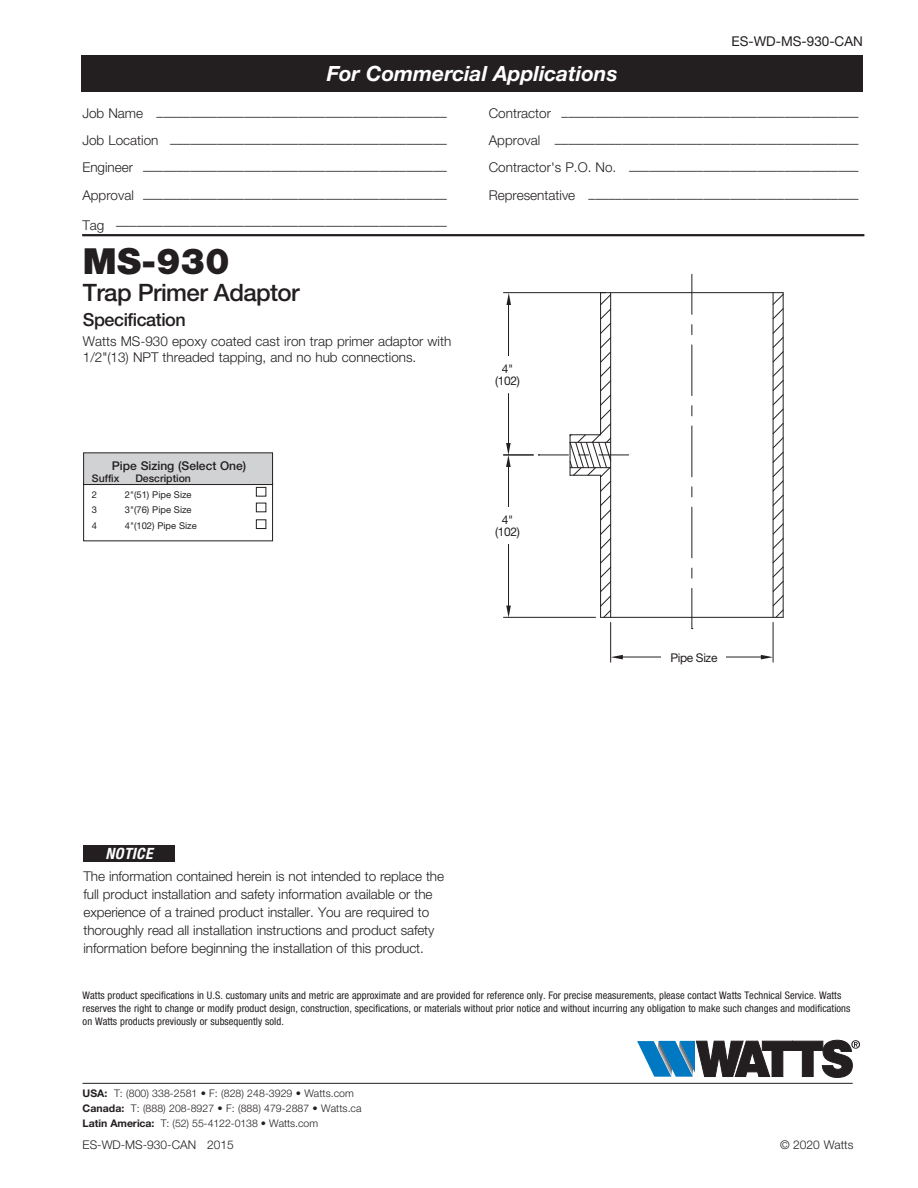
<style>
.page{position:relative;width:918px;height:1188px;background:#fff}
.page>*{position:absolute;margin:0;border:0;box-sizing:border-box;transform-origin:0 0}
._1_Head{font:900 36px "Helvetica Neue LT Std";color:#231f20}
._1_Head-2{font:500 24px "Helvetica Neue LT Std";letter-spacing:-.025em;color:#231f20}
.t1{font:italic 700 21px "Helvetica Neue LT Std";color:#fff}
._1_Head-3{font:500 18px "Helvetica Neue LT Std";letter-spacing:-.025em;color:#231f20}
.body{font:italic 700 condensed 15.6px "Helvetica Neue LT Std";letter-spacing:.025em;color:#fff}
.body-2{font:300 13.5px/18px "Helvetica Neue LT Std";letter-spacing:-.005em;color:#231f20}
.t2{font:13.5px "Helvetica Neue LT Std";color:#231f20}
.Option_Descriptions{font:500 12.15px "Helvetica Neue LT Std";color:#231f20}
.body-3{font:300 12px "Helvetica Neue LT Std";color:#231f20}
.t3{font:12px "Helvetica Neue LT Std";letter-spacing:-.03em;color:#231f20}
.Disclaimer{font:condensed 10.5px/13.2px "Helvetica Neue LT Std";letter-spacing:.005em;color:#231f20}
.t4{font:300 10.5px "Helvetica Neue LT Std";letter-spacing:.005em;color:#231f20}
.Options_heading{font:500 10.5px "Helvetica Neue LT Std";color:#231f20}
.Options_heading-2{font:9.45px "Helvetica Neue LT Std";color:#231f20}
.t5{font:9px/10.8px "Helvetica Neue LT Std";color:#231f20;text-align:center}
.s1{font-weight:700}
</style>
<div class="page">
<div style="left:83px;top:483px;width:190px;height:58px;border:1px solid #231f20"></div>
<hr style="left:82px;top:234px;width:782px;height:2px;background:#231f20">
<div style="left:83px;top:845px;width:92px;height:17px;background:#231f20"></div>
<div style="left:81px;top:55px;width:782px;height:37px;background:#231f20"></div>
<svg style="left:637px;top:1040px;width:223px;height:38px"></svg>
<hr style="left:82px;top:1083px;width:771px;height:1px;background:#231f20">
<div style="left:84px;top:453px;width:189px;height:32px;background:#d1d2d4"></div>
<div style="left:83px;top:452px;width:190px;height:33px;border:1px solid #231f20"></div>
<div style="left:256px;top:487px;width:10px;height:10px;border:1px solid #231f20"></div>
<div style="left:256px;top:503px;width:10px;height:9px;border:1px solid #231f20"></div>
<div style="left:256px;top:519px;width:10px;height:10px;border:1px solid #231f20"></div>
<hr style="left:691px;top:274px;width:1px;height:40px;background:#231f20">
<hr style="left:691px;top:345px;width:1px;height:51px;background:#231f20">
<hr style="left:691px;top:426px;width:1px;height:51px;background:#231f20">
<hr style="left:691px;top:507px;width:1px;height:51px;background:#231f20">
<hr style="left:691px;top:588px;width:1px;height:41px;background:#231f20">
<hr style="left:610px;top:293px;width:1px;height:324px;background:#231f20">
<hr style="left:601px;top:292px;width:182px;height:1px;background:#231f20">
<hr style="left:601px;top:617px;width:182px;height:1px;background:#231f20">
<hr style="left:599px;top:455px;width:30px;height:1px;background:#231f20">
<hr style="left:538px;top:455px;width:30px;height:1px;background:#231f20">
<hr style="left:600px;top:293px;width:1px;height:142px;background:#231f20">
<svg style="left:772px;top:293px;width:12px;height:325px"></svg>
<hr style="left:503px;top:292px;width:103px;height:1px;background:#231f20">
<hr style="left:508px;top:303px;width:1px;height:60px;background:#231f20">
<hr style="left:508px;top:394px;width:1px;height:51px;background:#231f20">
<hr style="left:503px;top:455px;width:30px;height:1px;background:#231f20">
<hr style="left:503px;top:617px;width:93px;height:1px;background:#231f20">
<hr style="left:508px;top:465px;width:1px;height:48px;background:#231f20">
<hr style="left:508px;top:543px;width:1px;height:64px;background:#231f20">
<hr style="left:610px;top:622px;width:1px;height:40px;background:#231f20">
<hr style="left:773px;top:622px;width:1px;height:40px;background:#231f20">
<hr style="left:621px;top:657px;width:43px;height:1px;background:#231f20">
<hr style="left:720px;top:657px;width:43px;height:1px;background:#231f20">
<svg style="left:569px;top:294px;width:43px;height:324px"></svg>
<svg style="left:611px;top:655px;width:12px;height:4px"></svg>
<svg style="left:761px;top:655px;width:12px;height:4px"></svg>
<svg style="left:506px;top:606px;width:5px;height:12px"></svg>
<svg style="left:506px;top:293px;width:5px;height:12px"></svg>
<svg style="left:506px;top:443px;width:5px;height:24px"></svg>
<div style="left:662px;top:650px;width:64px;height:16px;background:#fff"></div>
<div style="left:490px;top:356px;width:35px;height:37px;background:#fff"></div>
<div style="left:490px;top:507px;width:35px;height:37px;background:#fff"></div>
<p class="t2" style="left:732px;top:33px;width:133px">ES-WD-MS-930-CAN</p>
<p class="t1" style="left:327px;top:60px;width:292px">For Commercial Applications</p>
<p class="body-2" style="left:82px;top:107px;width:366px">Job Name –––––––––––––––––––––––––––––––––––––––––––</p>
<p class="body-2" style="left:489px;top:107px;width:371px">Contractor ––––––––––––––––––––––––––––––––––––––––––––</p>
<p class="body-2" style="left:82px;top:134px;width:366px">Job Location –––––––––––––––––––––––––––––––––––––––––</p>
<p class="body-2" style="left:489px;top:134px;width:371px">Approval –––––––––––––––––––––––––––––––––––––––––––––</p>
<p class="body-2" style="left:82px;top:161px;width:366px">Engineer –––––––––––––––––––––––––––––––––––––––––––––</p>
<p class="body-2" style="left:489px;top:161px;width:371px">Contractor's P.O. No. ––––––––––––––––––––––––––––––––––</p>
<p class="body-2" style="left:82px;top:189px;width:366px">Approval –––––––––––––––––––––––––––––––––––––––––––––</p>
<p class="body-2" style="left:489px;top:189px;width:371px">Representative ––––––––––––––––––––––––––––––––––––––––</p>
<p class="body-2" style="left:82px;top:216px;width:366px">Tag –––––––––––––––––––––––––––––––––––––––––––––––––</p>
<p class="_1_Head" style="left:83px;top:240px;width:148px">MS-930</p>
<p class="_1_Head-2" style="left:83px;top:278px;width:218px">Trap Primer Adaptor</p>
<p class="_1_Head-3" style="left:83px;top:309px;width:104px">Specification</p>
<p class="body-2" style="left:83px;top:332px;width:370px;line-height:16.5px">Watts MS-930 epoxy coated cast iron trap primer adaptor with<br>1/2"(13) NPT threaded tapping, and no hub connections.</p>
<p class="Option_Descriptions" style="left:112px;top:458px;width:136px">Pipe Sizing (Select One)</p>
<p class="Options_heading" style="left:92px;top:472px;width:29px">Suffix</p>
<p class="Options_heading" style="left:135px;top:472px;width:57px">Description</p>
<p class="Options_heading-2" style="left:92px;top:489px;width:7px">2</p>
<p class="Options_heading-2" style="left:125px;top:489px;width:68px">2"(51) Pipe Size</p>
<p class="Options_heading-2" style="left:92px;top:504px;width:7px">3</p>
<p class="Options_heading-2" style="left:125px;top:504px;width:68px">3"(76) Pipe Size</p>
<p class="Options_heading-2" style="left:92px;top:520px;width:7px">4</p>
<p class="Options_heading-2" style="left:125px;top:520px;width:73px">4"(102) Pipe Size</p>
<p class="t3" style="left:502px;top:362px;width:13px">4"</p>
<p class="t3" style="left:495px;top:374px;width:26px">(102)</p>
<p class="t5" style="left:498px;top:366px;width:21px">4" (102)</p>
<p class="t3" style="left:502px;top:513px;width:13px">4"</p>
<p class="t3" style="left:495px;top:525px;width:26px">(102)</p>
<p class="t5" style="left:498px;top:516px;width:21px">4" (102)</p>
<p class="body" style="left:106px;top:844px;width:48px">NOTICE</p>
<p class="body-2" style="left:83px;top:867px;width:362px">The information contained herein is not intended to replace the full product installation and safety information available or the experience of a trained product installer. You are required to thoroughly read all installation instructions and product safety information before beginning the installation of this product.</p>
<p class="t3" style="left:670px;top:651px;width:49px">Pipe Size</p>
<p class="t5" style="left:675px;top:652px;width:43px">PIPE SIZE</p>
<p class="Disclaimer" style="left:83px;top:989px;width:769px">Watts product specifications in U.S. customary units and metric are approximate and are provided for reference only. For precise measurements, please contact Watts Technical Service. Watts reserves the right to change or modify product design, construction, specifications, or materials without prior notice and without incurring any obligation to make such changes and modifications on Watts products previously or subsequently sold.</p>
<p class="t4" style="left:83px;top:1087px;width:273px"><span class="s1">USA:</span> T: (800) 338-2581 • F: (828) 248-3929 • Watts.com</p>
<p class="t4" style="left:83px;top:1102px;width:280px"><span class="s1">Canada:</span> T: (888) 208-8927 • F: (888) 479-2887 • Watts.ca</p>
<p class="t4" style="left:83px;top:1117px;width:237px"><span class="s1">Latin America:</span> T: (52) 55-4122-0138 • Watts.com</p>
<p class="body-3" style="left:83px;top:1137px;width:153px">ES-WD-MS-930-CAN 2015</p>
<p class="body-3" style="left:780px;top:1137px;width:75px">© 2020 Watts</p>
</div>
